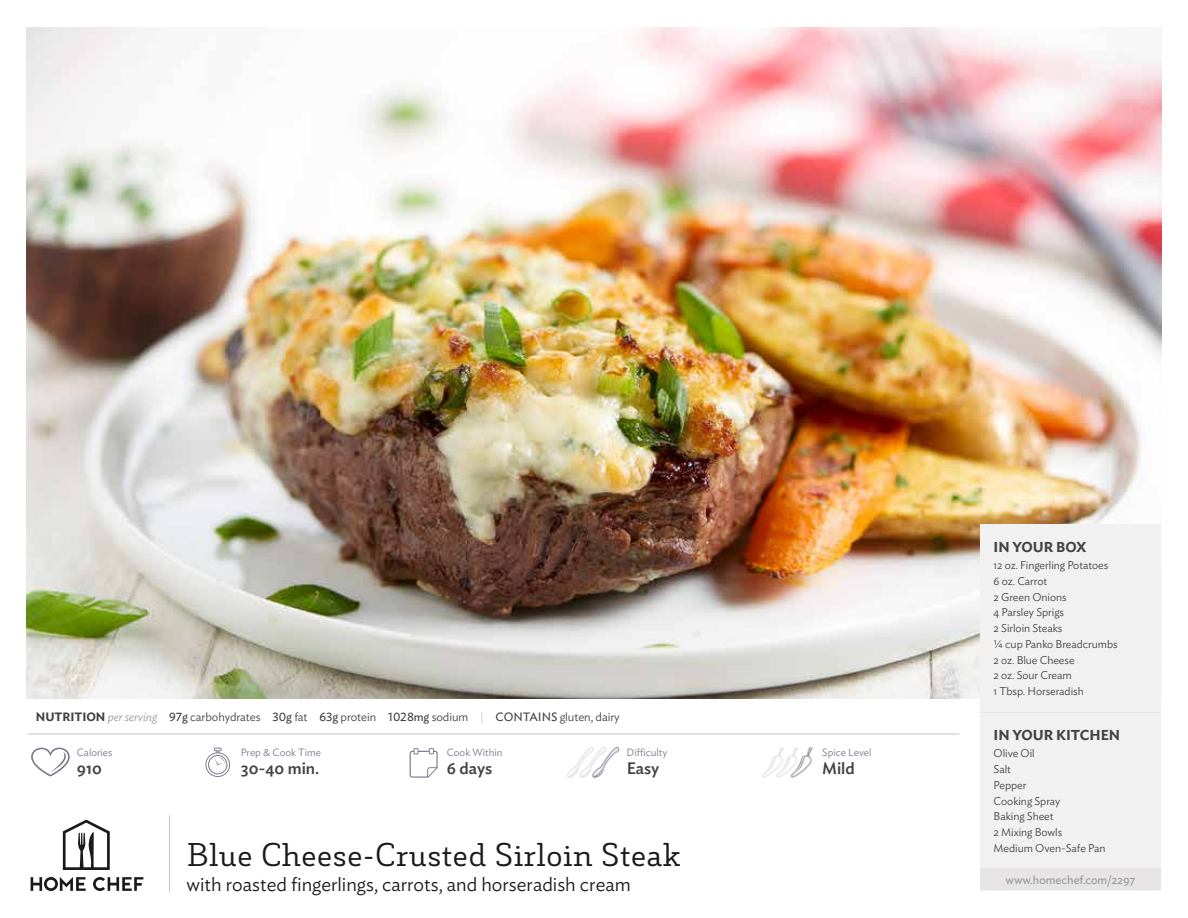
<style>
.page{position:relative;width:1188px;height:918px;background:#fff}
.page>*{position:absolute;margin:0;border:0;box-sizing:border-box;transform-origin:0 0}
.t1{font:31.5px "Decour";color:#1a1a1a}
.t2{font:300 19.5px "Ideal Sans";color:#1a1a1a}
.t3{font:500 16.5px "Ideal Sans";color:#414241}
.t4{font:600 14.25px "Ideal Sans";letter-spacing:-.005em;color:#414241}
.t5{font:300 12px "Ideal Sans";letter-spacing:-.005em;color:#414241}
.t6{font:12px "Ideal Sans";letter-spacing:-.005em;color:#9a9a9a}
.t7{font:300 11.25px/15.8px "Ideal Sans";letter-spacing:-.005em;color:#414241}
.t8{font:300 10.5px "Ideal Sans";color:#7e7589}
.s1{font-weight:600}
.s2{font-style:italic;color:#9a9a9a}
.s3{font-weight:400}
.s4{color:#c7c6c5}
</style>
<div class="page">
<img style="left:27px;top:27px;width:1134px;height:671px">
<svg style="left:31px;top:877px;width:112px;height:14px"></svg>
<svg style="left:63px;top:820px;width:47px;height:50px"></svg>
<hr style="left:169px;top:816px;width:1px;height:76px;background:#c7c6c5">
<img style="left:567px;top:748px;width:52px;height:30px">
<img style="left:762px;top:748px;width:51px;height:30px">
<div style="left:980px;top:524px;width:181px;height:366px;background:#f1f1f1"></div>
<hr style="left:980px;top:712px;width:181px;height:1px;background:#e6e4e4">
<div style="left:980px;top:869px;width:181px;height:21px;background:#e6e4e4"></div>
<hr style="left:28px;top:734px;width:931px;height:1px;background:#c7c6c5">
<svg style="left:31px;top:748px;width:39px;height:29px"></svg>
<svg style="left:205px;top:748px;width:25px;height:29px"></svg>
<svg style="left:410px;top:748px;width:28px;height:30px"></svg>
<p class="t5" style="left:36px;top:708px;width:585px"><span class="s1">NUTRITION</span> <span class="s2">per serving</span> <span class="s3">97g</span> carbohydrates <span class="s3">30g</span> fat <span class="s3">63g</span> protein <span class="s3">1028mg</span> sodium <span class="s4">|</span> <span class="s3">CONTAINS</span> gluten, dairy</p>
<p class="t8" style="left:77px;top:744px;width:37px">Calories</p>
<p class="t8" style="left:241px;top:744px;width:82px">Prep &amp; Cook Time</p>
<p class="t8" style="left:447px;top:744px;width:57px">Cook Within</p>
<p class="t8" style="left:627px;top:744px;width:42px">Difficulty</p>
<p class="t8" style="left:822px;top:744px;width:51px">Spice Level</p>
<h3 class="t3" style="left:77px;top:756px;width:27px">910</h3>
<h3 class="t3" style="left:241px;top:756px;width:80px">30-40 min.</h3>
<h3 class="t3" style="left:447px;top:756px;width:47px">6 days</h3>
<h3 class="t3" style="left:627px;top:756px;width:34px">Easy</h3>
<h3 class="t3" style="left:822px;top:756px;width:34px">Mild</h3>
<h1 class="t1" style="left:187px;top:835px;width:495px">Blue Cheese-Crusted Sirloin Steak</h1>
<h2 class="t2" style="left:187px;top:869px;width:446px">with roasted fingerlings, carrots, and horseradish cream</h2>
<p class="t4" style="left:994px;top:536px;width:95px">IN YOUR BOX</p>
<p class="t7" style="left:994px;top:556px;width:126px">12 oz. Fingerling Potatoes<br>6 oz. Carrot<br>2 Green Onions<br>4 Parsley Sprigs<br>2 Sirloin Steaks<br>¼ cup Panko Breadcrumbs<br>2 oz. Blue Cheese<br>2 oz. Sour Cream<br>1 Tbsp. Horseradish</p>
<p class="t4" style="left:994px;top:724px;width:128px">IN YOUR KITCHEN</p>
<p class="t7" style="left:994px;top:745px;width:113px">Olive Oil<br>Salt<br>Pepper<br>Cooking Spray<br>Baking Sheet<br>2 Mixing Bowls<br>Medium Oven-Safe Pan</p>
<p class="t6" style="left:1006px;top:871px;width:131px">www.homechef.com/2297</p>
</div>
